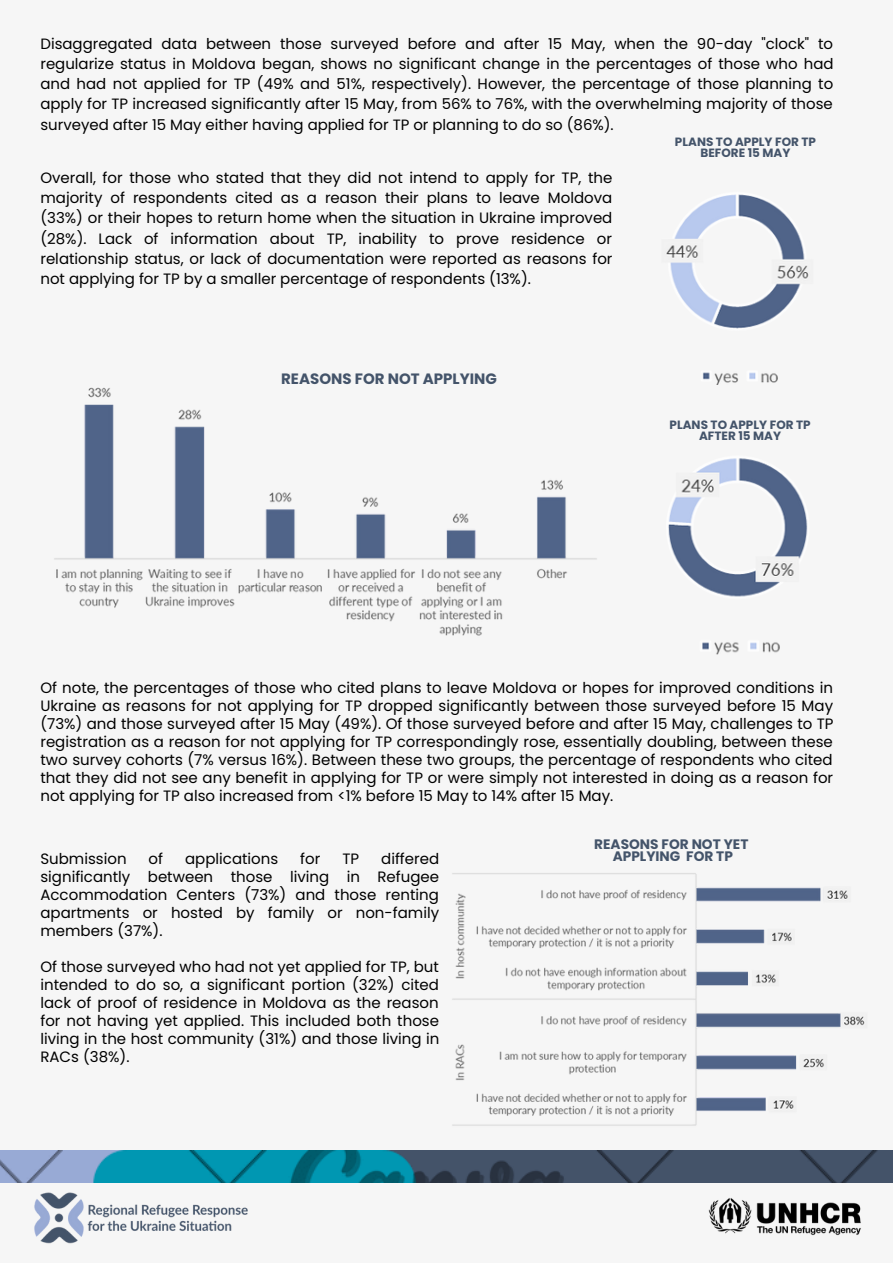
<style>
.page{position:relative;width:893px;height:1264px;background:#fff}
.page>*{position:absolute;margin:0;border:0;box-sizing:border-box;transform-origin:0 0}
.t1{font:15px/18px "Poppins";color:#000;text-align:justify}
.t2{font:700 15px "Poppins";color:#44546a}
.t3{font:700 13.65px "Poppins";color:#44546a}
.t4{font:700 12px/10.9px "Poppins";color:#44546a;text-align:center}
</style>
<div class="page">
<div style="left:0;top:0;width:892px;height:1262px;background:#f6f6f6"></div>
<img style="left:0;top:1150px;width:892px;height:32px">
<img style="left:689px;top:1178px;width:191px;height:58px">
<img style="left:20px;top:1174px;width:243px;height:70px">
<img style="left:666px;top:194px;width:143px;height:191px">
<img style="left:668px;top:458px;width:140px;height:197px">
<img style="left:54px;top:387px;width:543px;height:249px">
<img style="left:452px;top:873px;width:413px;height:253px">
<p class="t1" style="left:40px;top:34px;width:794px;line-height:20.1px">Disaggregated data between those surveyed before and after 15 May, when the 90-day "clock" to regularize status in Moldova began, shows no significant change in the percentages of those who had and had not applied for TP (49% and 51%, respectively). However, the percentage of those planning to apply for TP increased significantly after 15 May, from 56% to 76%, with the overwhelming majority of those surveyed after 15 May either having applied for TP or planning to do so (86%).</p>
<p class="t1" style="left:40px;top:167px;width:573px;line-height:20.2px">Overall, for those who stated that they did not intend to apply for TP, the majority of respondents cited as a reason their plans to leave Moldova (33%) or their hopes to return home when the situation in Ukraine improved (28%). Lack of information about TP, inability to prove residence or relationship status, or lack of documentation were reported as reasons for not applying for TP by a smaller percentage of respondents (13%).</p>
<p class="t2" style="left:281px;top:368px;width:217px">REASONS FOR NOT APPLYING</p>
<p class="t4" style="left:675px;top:136px;width:143px">PLANS TO APPLY FOR TP<br>BEFORE 15 MAY</p>
<p class="t4" style="left:669px;top:420px;width:143px">PLANS TO APPLY FOR TP<br>AFTER 15 MAY</p>
<p class="t1" style="left:40px;top:678px;width:794px">Of note, the percentages of those who cited plans to leave Moldova or hopes for improved conditions in Ukraine as reasons for not applying for TP dropped significantly between those surveyed before 15 May (73%) and those surveyed after 15 May (49%). Of those surveyed before and after 15 May, challenges to TP registration as a reason for not applying for TP correspondingly rose, essentially doubling, between these two survey cohorts (7% versus 16%). Between these two groups, the percentage of respondents who cited that they did not see any benefit in applying for TP or were simply not interested in doing as a reason for not applying for TP also increased from &lt;1% before 15 May to 14% after 15 May.</p>
<p class="t1" style="left:40px;top:849px;width:400px;text-indent:341px">differed significantly between those living in Refugee Accommodation Centers (73%) and those renting apartments or hosted by family or non-family members (37%).</p>
<p class="t1" style="left:40px;top:957px;width:400px">Of those surveyed who had not yet applied for TP, but intended to do so, a significant portion (32%) cited lack of proof of residence in Moldova as the reason for not having yet applied. This included both those living in the host community (31%) and those living in RACs (38%).</p>
<p class="t1" style="left:40px;top:849px;width:88px">Submission</p>
<p class="t1" style="left:149px;top:849px;width:16px">of</p>
<p class="t1" style="left:185px;top:849px;width:95px">applications</p>
<p class="t1" style="left:300px;top:849px;width:22px">for</p>
<p class="t1" style="left:342px;top:849px;width:18px">TP</p>
<p class="t3" style="left:594px;top:834px;width:156px">REASONS FOR NOT YET</p>
<p class="t3" style="left:612px;top:846px;width:122px">APPLYING FOR TP</p>
</div>
